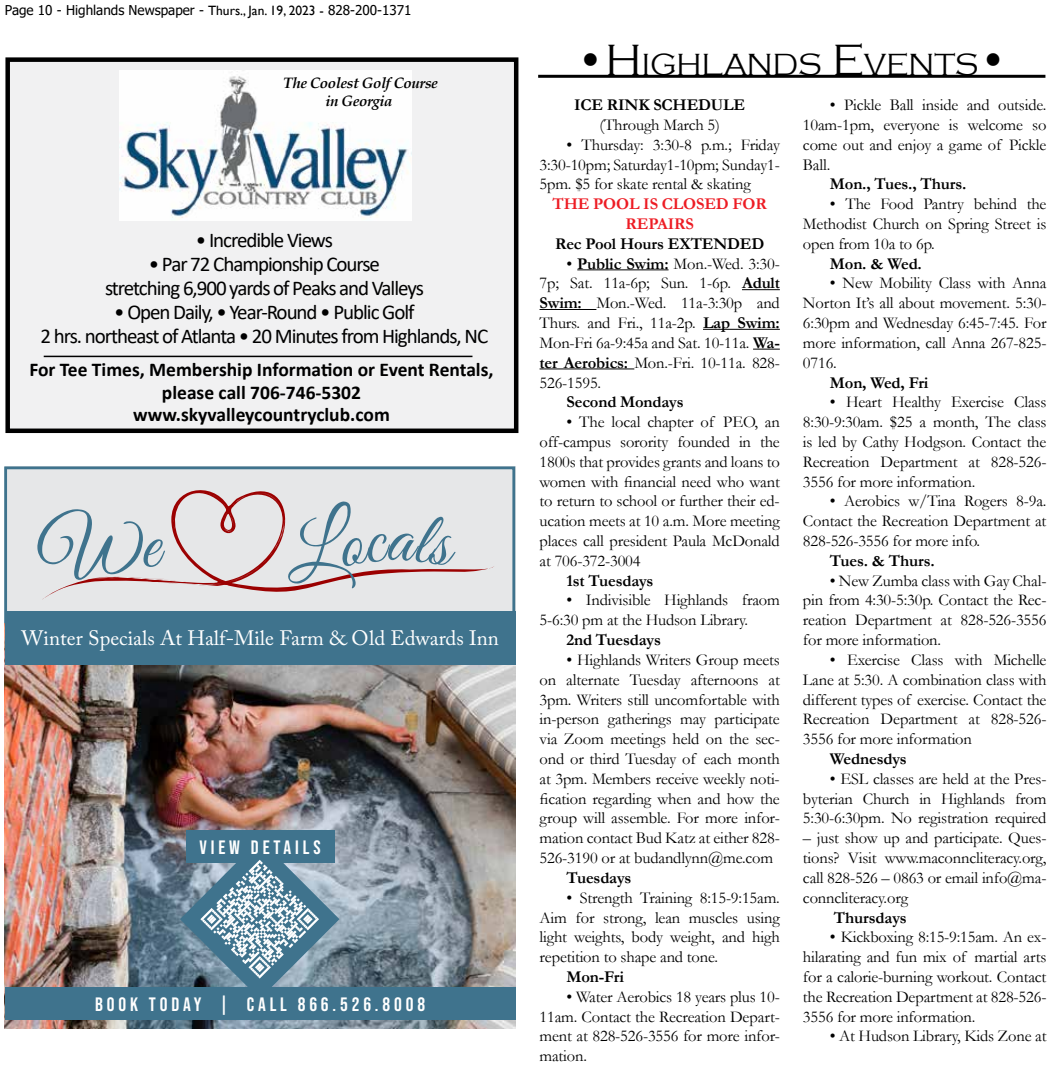
<style>
.page{position:relative;width:1053px;height:1069px;background:#fff}
.page>*{position:absolute;margin:0;border:0;box-sizing:border-box;transform-origin:0 0}
.t1{font:300 31.5px "Copperplate Gothic";letter-spacing:-.015em;color:#000}
.t2{font:21px/24px "Calibri";letter-spacing:-.05em;color:#000;text-align:center}
.t3{font:20.7px "Adobe Caslon Pro";color:#fff}
.t4{font:700 19.5px/22.5px "Calibri";color:#000;text-align:center}
.t5{font:19.35px "Bebas Neue";letter-spacing:.2em;color:#fff}
.t6{font:16.5px/19.8px "Garamond";letter-spacing:-.01em;color:#000;text-align:justify}
.t7{font:700 16.5px "Garamond";letter-spacing:-.01em;color:#000}
.t8{font:700 16.5px/19.8px "Garamond";letter-spacing:-.01em;color:#ed1c24;text-align:center}
.t9{font:italic 700 15px/18px "Book Antiqua";letter-spacing:-.025em;color:#000;text-align:center}
.t10{font:13.5px "Tahoma";color:#000}
.s1{font-family:"Gill Sans"}
.s2{font-size:45px}
.s3{font-weight:700}
</style>
<div class="page">
<div style="left:5px;top:466px;width:510px;height:561px;background:#e6e7e8"></div>
<img style="left:5px;top:664px;width:510px;height:363px">
<div style="left:5px;top:610px;width:510px;height:54px;background:#3f738d"></div>
<svg style="left:42px;top:466px;width:452px;height:134px"></svg>
<div style="left:5px;top:986px;width:510px;height:33px;background:#3f738d"></div>
<div style="left:186px;top:830px;width:149px;height:33px;background:#3f738d"></div>
<svg style="left:180px;top:839px;width:159px;height:148px"></svg>
<hr style="left:577px;top:269px;width:92px;height:1px;background:#000">
<hr style="left:742px;top:289px;width:38px;height:1px;background:#000">
<hr style="left:540px;top:309px;width:56px;height:1px;background:#000">
<hr style="left:703px;top:329px;width:77px;height:1px;background:#000">
<svg style="left:753px;top:348px;width:27px;height:1px"></svg>
<hr style="left:540px;top:368px;width:94px;height:1px;background:#000">
<hr style="left:538px;top:75px;width:507px;height:3px;background:#000">
<div style="left:5px;top:57px;width:514px;height:377px;background:#f1f1f2"></div>
<hr style="left:44px;top:355px;width:428px;height:2px;background:#000">
<img style="left:119px;top:71px;width:292px;height:150px">
<svg style="left:42px;top:505px;width:124px;height:76px"></svg>
<svg style="left:277px;top:500px;width:181px;height:98px"></svg>
<p class="t10" style="left:5px;top:1px;width:408px">Page 10 - Highlands Newspaper - <span class="s1">Thurs., Jan. 19, 2023 -</span> 828-200-1371</p>
<p class="t9" style="left:284px;top:74px;width:156px">The Coolest Golf Course in Georgia</p>
<p class="t2" style="left:196px;top:227px;width:139px">• Incredible Views</p>
<p class="t2" style="left:105px;top:251px;width:320px">• Par 72 Championship Course<br>stretching 6,900 yards of Peaks and Valleys</p>
<p class="t2" style="left:41px;top:299px;width:449px">• Open Daily, • Year-Round • Public Golf<br>2 hrs. northeast of Atlanta • 20 Minutes from Highlands, NC</p>
<p class="t4" style="left:29px;top:358px;width:466px">For Tee Times, Membership Information or Event Rentals, please call 706-746-5302<br>www.skyvalleycountryclub.com</p>
<p class="t3" style="left:21px;top:625px;width:479px">Winter Specials At Half-Mile Farm &amp; Old Edwards Inn</p>
<p class="t5" style="left:200px;top:836px;width:123px">VIEW DETAILS</p>
<p class="t5" style="left:95px;top:992px;width:332px">BOOK TODAY | CALL 866.526.8008</p>
<h1 class="t1" style="left:576px;top:47px;width:434px"><span class="s2">•H</span>IGHLANDS <span class="s2">E</span>VENTS<span class="s2">•</span></h1>
<p class="t6" style="left:803px;top:95px;width:245px;text-indent:27px">• Pickle Ball inside and outside.<br>10am-1pm, everyone is welcome so come out and enjoy a game of Pickle Ball.</p>
<p class="t7" style="left:830px;top:173px;width:138px">Mon., Tues., Thurs.</p>
<p class="t6" style="left:803px;top:194px;width:245px;text-indent:27px">• The Food Pantry behind the Methodist Church on Spring Street is open from 10a to 6p.</p>
<p class="t7" style="left:830px;top:252px;width:93px">Mon. &amp; Wed.</p>
<p class="t6" style="left:803px;top:273px;width:245px;text-indent:27px">• New Mobility Class with Anna Norton It’s all about movement. 5:30- 6:30pm and Wednesday 6:45-7:45. For more information, call Anna 267-825- 0716.</p>
<p class="t7" style="left:830px;top:371px;width:100px">Mon, Wed, Fri</p>
<p class="t6" style="left:803px;top:392px;width:245px;text-indent:27px">• Heart Healthy Exercise Class 8:30-9:30am. $25 a month, The class is led by Cathy Hodgson. Contact the Recreation Department at 828-526- 3556 for more information.</p>
<p class="t6" style="left:803px;top:491px;width:245px;text-indent:27px">• Aerobics w/Tina Rogers 8-9a.<br>Contact the Recreation Department at 828-526-3556 for more info.</p>
<p class="t7" style="left:830px;top:549px;width:106px">Tues. &amp; Thurs.</p>
<p class="t6" style="left:803px;top:570px;width:245px;text-indent:27px">• New Zumba class with Gay Chal&shy;pin from 4:30-5:30p. Contact the Rec&shy;reation Department at 828-526-3556 for more information.</p>
<p class="t6" style="left:803px;top:649px;width:245px;text-indent:27px">• Exercise Class with Michelle Lane at 5:30. A combination class with different types of exercise. Contact the Recreation Department at 828-526- 3556 for more information</p>
<p class="t7" style="left:830px;top:747px;width:78px">Wednesdys</p>
<p class="t6" style="left:803px;top:768px;width:245px;text-indent:27px">• ESL classes are held at the Pres&shy;byterian Church in Highlands from 5:30-6:30pm. No registration required</p>
<p class="t6" style="left:803px;top:827px;width:245px">– just show up and participate. Ques&shy;tions? Visit www.maconncliteracy.org, call 828-526 – 0863 or email info@ma&shy;conncliteracy.org</p>
<p class="t7" style="left:834px;top:905px;width:74px">Thursdays</p>
<p class="t6" style="left:803px;top:926px;width:245px;text-indent:27px">• Kickboxing 8:15-9:15am. An ex&shy;hilarating and fun mix of martial arts for a calorie-burning workout. Contact the Recreation Department at 828-526- 3556 for more information.</p>
<p class="t6" style="left:830px;top:1025px;width:218px">• At Hudson Library, Kids Zone at</p>
<p class="t7" style="left:574px;top:94px;width:173px">ICE RINK SCHEDULE</p>
<p class="t6" style="left:599px;top:114px;width:122px">(Through March 5)</p>
<p class="t6" style="left:540px;top:134px;width:242px;text-indent:27px">• Thursday: 3:30-8 p.m.; Friday 3:30-10pm; Saturday1-10pm; Sunday1- 5pm. $5 for skate rental &amp; skating</p>
<p class="t8" style="left:552px;top:194px;width:216px">THE POOL IS CLOSED FOR<br>REPAIRS</p>
<p class="t7" style="left:555px;top:232px;width:211px">Rec Pool Hours EXTENDED</p>
<p class="t6" style="left:540px;top:253px;width:242px;text-indent:27px">• <span class="s3">Public Swim:</span> Mon.-Wed. 3:30- 7p; Sat. 11a-6p; Sun. 1-6p. <span class="s3">Adult Swim:</span> Mon.-Wed. 11a-3:30p and Thurs. and Fri., 11a-2p. <span class="s3">Lap Swim:<br></span>Mon-Fri 6a-9:45a and Sat. 10-11a. <span class="s3">Wa&shy;ter Aerobics:</span> Mon.-Fri. 10-11a. 828- 526-1595.</p>
<p class="t7" style="left:567px;top:391px;width:119px">Second Mondays</p>
<p class="t6" style="left:540px;top:411px;width:242px;text-indent:27px">• The local chapter of PEO, an off-campus sorority founded in the 1800s that provides grants and loans to women with financial need who want to return to school or further their ed&shy;ucation meets at 10 a.m. More meeting places call president Paula McDonald at 706-372-3004</p>
<p class="t7" style="left:567px;top:569px;width:88px">1st Tuesdays</p>
<p class="t6" style="left:540px;top:590px;width:242px;text-indent:27px">• Indivisible Highlands fraom<br>5-6:30 pm at the Hudson Library.</p>
<p class="t7" style="left:567px;top:628px;width:96px">2nd Tuesdays</p>
<p class="t6" style="left:540px;top:649px;width:242px;text-indent:27px">• Highlands Writers Group meets on alternate Tuesday afternoons at 3pm. Writers still uncomfortable with in-person gatherings may participate via Zoom meetings held on the sec&shy;ond or third Tuesday of each month at 3pm. Members receive weekly noti&shy;fication regarding when and how the group will assemble. For more infor&shy;mation contact Bud Katz at either 828- 526-3190 or at budandlynn@me.com</p>
<p class="t7" style="left:567px;top:866px;width:66px">Tuesdays</p>
<p class="t6" style="left:540px;top:887px;width:242px;text-indent:27px">• Strength Training 8:15-9:15am.<br>Aim for strong, lean muscles using light weights, body weight, and high repetition to shape and tone.</p>
<p class="t7" style="left:567px;top:965px;width:59px">Mon-Fri</p>
<p class="t6" style="left:540px;top:986px;width:242px;text-indent:27px">• Water Aerobics 18 years plus 10- 11am. Contact the Recreation Depart&shy;ment at 828-526-3556 for more infor&shy;mation.</p>
</div>
